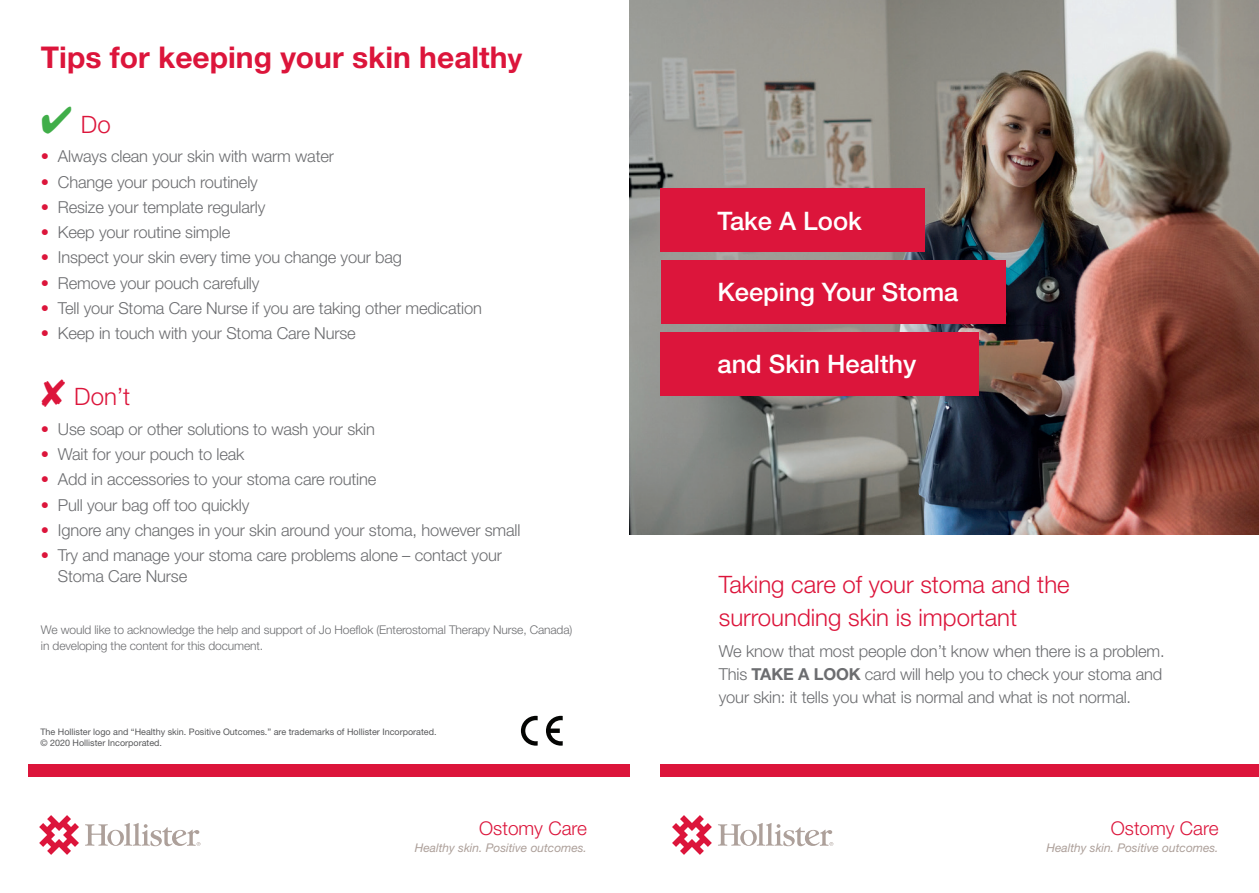
<style>
.page{position:relative;width:1259px;height:893px;background:#fff}
.page>*{position:absolute;margin:0;border:0;box-sizing:border-box;transform-origin:0 0}
.t1{font:700 30px "Helvetica Neue LT Std";color:#dc153b}
.t2{font:500 25.5px "Helvetica Neue LT Std";color:#fff}
.new_heads1{font:300 24px/33px "Helvetica Neue LT Std";color:#dc153b}
.t3{font:300 18.9px "Helvetica Neue LT Std";color:#dc153b}
.new_heads1-2{font:300 16.5px "Helvetica Neue LT Std";letter-spacing:-.01em;color:#6c6d70}
.new_heads1-3{font:300 12px/16.5px "Helvetica Neue LT Std";letter-spacing:-.01em;color:#6c6d70}
.t4{font:italic 12px "Helvetica Neue LT Std";color:#ada09a}
.t5{font:9px "Helvetica Neue LT Std";color:#57585a}
.s1{font-size:27.75px}
.s2{color:#dc153b}
.s3{font-weight:700}
</style>
<div class="page">
<img style="left:629px;top:0;width:630px;height:535px">
<svg style="left:672px;top:815px;width:40px;height:40px"></svg>
<svg style="left:718px;top:823px;width:115px;height:23px"></svg>
<div style="left:660px;top:764px;width:599px;height:13px;background:#dc153b"></div>
<svg style="left:521px;top:716px;width:16px;height:30px"></svg>
<svg style="left:546px;top:716px;width:17px;height:30px"></svg>
<svg style="left:39px;top:815px;width:40px;height:40px"></svg>
<svg style="left:85px;top:823px;width:115px;height:23px"></svg>
<div style="left:28px;top:764px;width:601px;height:13px;background:#dc153b"></div>
<div style="left:660px;top:189px;width:264px;height:63px;background:#dc153b"></div>
<div style="left:660px;top:260px;width:345px;height:64px;background:#dc153b"></div>
<div style="left:660px;top:332px;width:319px;height:64px;background:#dc153b"></div>
<p class="t1" style="left:41px;top:39px;width:482px">Tips for keeping your skin health<span class="s1">y</span></p>
<p class="new_heads1" style="left:81px;top:107px;width:31px">Do</p>
<p class="new_heads1-2" style="left:41px;top:146px;width:295px"><span class="s2">•</span> Always clean your skin with warm water</p>
<p class="new_heads1-2" style="left:41px;top:172px;width:218px"><span class="s2">•</span> Change your pouch routinely</p>
<p class="new_heads1-2" style="left:41px;top:197px;width:226px"><span class="s2">•</span> Resize your template regularly</p>
<p class="new_heads1-2" style="left:41px;top:222px;width:191px"><span class="s2">•</span> Keep your routine simple</p>
<p class="new_heads1-2" style="left:41px;top:247px;width:363px"><span class="s2">•</span> Inspect your skin every time you change your bag</p>
<p class="new_heads1-2" style="left:41px;top:273px;width:220px"><span class="s2">•</span> Remove your pouch carefully</p>
<p class="new_heads1-2" style="left:41px;top:298px;width:442px"><span class="s2">•</span> Tell your Stoma Care Nurse if you are taking other medication</p>
<p class="new_heads1-2" style="left:41px;top:323px;width:316px"><span class="s2">•</span> Keep in touch with your Stoma Care Nurse</p>
<p class="new_heads1" style="left:74px;top:379px;width:58px">Don’t</p>
<p class="new_heads1-2" style="left:41px;top:419px;width:335px"><span class="s2">•</span> Use soap or other solutions to wash your skin</p>
<p class="new_heads1-2" style="left:41px;top:444px;width:205px"><span class="s2">•</span> Wait for your pouch to leak</p>
<p class="new_heads1-2" style="left:41px;top:469px;width:337px"><span class="s2">•</span> Add in accessories to your stoma care routine</p>
<p class="new_heads1-2" style="left:41px;top:494px;width:210px"><span class="s2">•</span> Pull your bag off too quickly</p>
<p class="new_heads1-2" style="left:41px;top:520px;width:481px"><span class="s2">•</span> Ignore any changes in your skin around your stoma, however small</p>
<p class="new_heads1-2" style="left:41px;top:545px;width:462px"><span class="s2">•</span> Try and manage your stoma care problems alone – contact your</p>
<p class="new_heads1-2" style="left:58px;top:566px;width:131px">Stoma Care Nurse</p>
<p class="new_heads1-3" style="left:41px;top:621px;width:533px">We would like to acknowledge the help and support of Jo Hoeflok (Enterostomal Therapy Nurse, Canada) in developing the content for this document.</p>
<p class="t5" style="left:40px;top:727px;width:398px">The Hollister logo and “Healthy skin. Positive Outcomes.” are trademarks of Hollister Incorporated.</p>
<p class="t5" style="left:40px;top:737px;width:123px">© 2020 Hollister Incorporated.</p>
<p class="t3" style="left:479px;top:817px;width:109px">Ostomy Care</p>
<p class="t4" style="left:415px;top:841px;width:174px">Healthy skin. Positive outcomes.</p>
<p class="t2" style="left:717px;top:205px;width:146px">Take A Look</p>
<p class="t2" style="left:717px;top:277px;width:242px">Keeping Your Stoma</p>
<p class="t2" style="left:717px;top:349px;width:200px">and Skin Healthy</p>
<p class="new_heads1" style="left:719px;top:567px;width:352px">Taking care of your stoma and the surrounding skin is important</p>
<p class="new_heads1-2" style="left:719px;top:641px;width:447px">We know that most people don’t know when there is a problem.</p>
<p class="new_heads1-2" style="left:719px;top:664px;width:445px">This <span class="s3">TAKE A LOOK</span> card will help you to check your stoma and</p>
<p class="new_heads1-2" style="left:719px;top:687px;width:414px">your skin: it tells you what is normal and what is not normal.</p>
<p class="t3" style="left:1111px;top:817px;width:109px">Ostomy Care</p>
<p class="t4" style="left:1046px;top:841px;width:174px">Healthy skin. Positive outcomes.</p>
</div>
